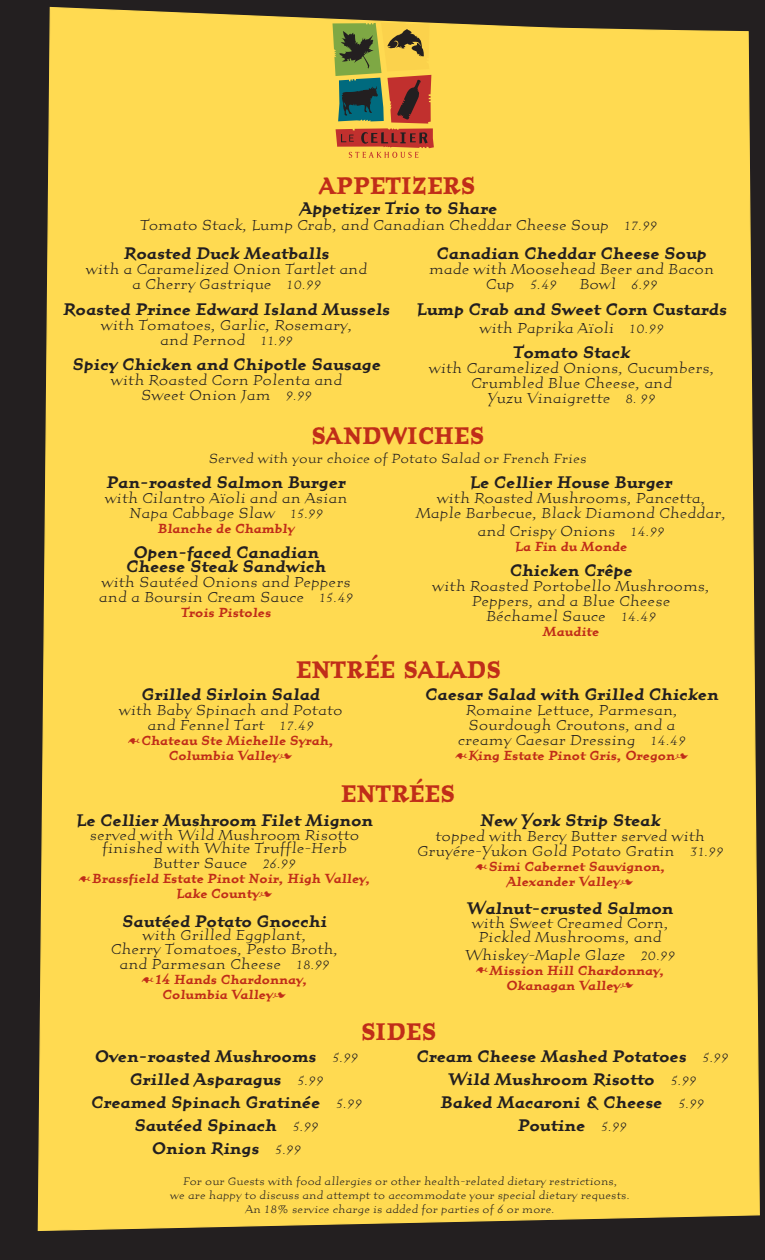
<style>
.page{position:relative;width:765px;height:1260px;background:#231f20}
.page>*{position:absolute;margin:0;border:0;box-sizing:border-box;transform-origin:0 0}
.Head_Lunch{font:700 23.75px "Journal";color:#c02d19}
.Subhead_Lunch{font:700 17.5px/14.4px "Quartet";color:#231f20;text-align:center}
.Sides_and_Sauces{font:700 17.5px "Quartet";color:#231f20}
.Body_Lunch{font:700 17.5px "Quartet";color:#231f20}
.Body_Lunch-2{font:15px/15px "Quartet";color:#231f20;text-align:center}
.Wine_pairing{font:700 13.75px/15px "Quartet";color:#c02d19;text-align:center}
.Body_Lunch-3{font:13.75px "Quartet";color:#231f20}
.Body_Lunch-4{font:12.5px "Quartet";color:#231f20}
.t1{font:11.25px/13.8px "Quartet";color:#231f20;text-align:center}
.s1{font-size:12.5px}
.s2{font-size:15px}
.s3{font-family:"Deanna Flowers";font-weight:400;font-size:17.5px}
.s4{font-weight:400;font-size:12.5px}
</style>
<div class="page">
<div style="left:37px;top:6px;width:723px;height:1225px;background:#ffda51"></div>
<svg style="left:332px;top:22px;width:102px;height:135px;background:#a68543"></svg>
<p class="Head_Lunch" style="left:319px;top:170px;width:158px">APPETIZERS</p>
<p class="Subhead_Lunch" style="left:300px;top:201px;width:199px">Appetizer Trio to Share</p>
<p class="Body_Lunch-2" style="left:140px;top:218px;width:519px">Tomato Stack, Lump Crab, and Canadian Cheddar Cheese Soup <span class="s1">17.99</span></p>
<p class="Body_Lunch" style="left:436px;top:243px;width:272px">Canadian Cheddar Cheese Soup</p>
<p class="Body_Lunch-2" style="left:429px;top:262px;width:287px">made with Moosehead Beer and Bacon</p>
<p class="Body_Lunch-4" style="left:485px;top:278px;width:73px"><span class="s2">Cup</span> 5.49</p>
<p class="Body_Lunch-2" style="left:579px;top:277px;width:80px">Bowl <span class="s1">6.99</span></p>
<p class="Subhead_Lunch" style="left:416px;top:302px;width:312px">Lump Crab and Sweet Corn Custards</p>
<p class="Body_Lunch-2" style="left:479px;top:320px;width:186px">with Paprika Aïoli <span class="s1">10.99</span></p>
<p class="Subhead_Lunch" style="left:513px;top:345px;width:118px">Tomato Stack</p>
<p class="Body_Lunch-2" style="left:429px;top:360px;width:287px">with Caramelized Onions, Cucumbers,<br>Crumbled Blue Cheese, and<br>Yuzu Vinaigrette <span class="s1">8. 99</span></p>
<p class="Head_Lunch" style="left:311px;top:420px;width:174px">SANDWICHES</p>
<p class="Body_Lunch-3" style="left:208px;top:450px;width:380px">Served with your choice of Potato Salad or French Fries</p>
<p class="Subhead_Lunch" style="left:106px;top:475px;width:241px">Pan-roasted Salmon Burger</p>
<p class="Body_Lunch-2" style="left:104px;top:490px;width:244px">with Cilantro Aïoli and an Asian<br>Napa Cabbage Slaw <span class="s1">15.99</span></p>
<p class="Wine_pairing" style="left:157px;top:521px;width:138px">Blanche de Chambly</p>
<p class="Subhead_Lunch" style="left:126px;top:545px;width:202px">Open-faced Canadian<br>Cheese Steak Sandwich</p>
<p class="Body_Lunch-2" style="left:99px;top:575px;width:256px;text-align:left">with Sautéed Onions and Peppers and a Boursin Cream Sauce <span class="s1">15.49</span></p>
<p class="Wine_pairing" style="left:181px;top:605px;width:92px">Trois Pistoles</p>
<p class="Subhead_Lunch" style="left:124px;top:247px;width:207px">Roasted Duck Meatballs</p>
<p class="Body_Lunch-2" style="left:86px;top:262px;width:283px">with a Caramelized Onion Tartlet and a Cherry Gastrique <span class="s1">10.99</span></p>
<p class="Subhead_Lunch" style="left:63px;top:302px;width:329px">Roasted Prince Edward Island Mussels</p>
<p class="Body_Lunch-2" style="left:101px;top:317px;width:253px">with Tomatoes, Garlic, Rosemary, and Pernod <span class="s1">11.99</span></p>
<p class="Subhead_Lunch" style="left:72px;top:357px;width:310px">Spicy Chicken and Chipotle Sausage</p>
<p class="Body_Lunch-2" style="left:111px;top:372px;width:233px">with Roasted Corn Polenta and<br>Sweet Onion Jam <span class="s1">9.99</span></p>
<p class="Subhead_Lunch" style="left:469px;top:475px;width:205px">Le Cellier House Burger</p>
<p class="Body_Lunch-2" style="left:416px;top:490px;width:312px">with Roasted Mushrooms, Pancetta,<br>Maple Barbecue, Black Diamond Cheddar,</p>
<p class="Body_Lunch-2" style="left:477px;top:523px;width:189px">and Crispy Onions <span class="s1">14.99</span></p>
<p class="Wine_pairing" style="left:515px;top:539px;width:114px">La Fin du Monde</p>
<p class="Subhead_Lunch" style="left:509px;top:563px;width:124px">Chicken Crêpe</p>
<p class="Body_Lunch-2" style="left:432px;top:578px;width:279px">with Roasted Portobello Mushrooms,<br>Peppers, and a Blue Cheese<br>Béchamel Sauce <span class="s1">14.49</span></p>
<p class="Wine_pairing" style="left:543px;top:624px;width:58px">Maudite</p>
<p class="Head_Lunch" style="left:296px;top:654px;width:206px">ENTRÉE SALADS</p>
<p class="Subhead_Lunch" style="left:141px;top:688px;width:180px">Grilled Sirloin Salad</p>
<p class="Body_Lunch-2" style="left:119px;top:703px;width:225px">with Baby Spinach and Potato and Fennel Tart <span class="s1">17.49</span></p>
<p class="Wine_pairing" style="left:127px;top:734px;width:207px"><span class="s3">e</span>Chateau Ste Michelle Syrah,<br>Columbia Valley<span class="s3">h</span></p>
<p class="Subhead_Lunch" style="left:425px;top:688px;width:295px">Caesar Salad with Grilled Chicken</p>
<p class="Body_Lunch-2" style="left:458px;top:703px;width:230px">Romaine Lettuce, Parmesan,<br>Sourdough Croutons, and a creamy Caesar Dressing <span class="s1">14.49</span></p>
<p class="Wine_pairing" style="left:455px;top:749px;width:235px"><span class="s3">e</span>King Estate Pinot Gris, Oregon<span class="s3">h</span></p>
<p class="Head_Lunch" style="left:341px;top:777px;width:115px">ENTRÉES</p>
<p class="Subhead_Lunch" style="left:76px;top:813px;width:299px">Le Cellier Mushroom Filet Mignon</p>
<p class="Body_Lunch-2" style="left:89px;top:827px;width:271px;line-height:14.4px">served with Wild Mushroom Risotto finished with White Truffle-Herb<br>Butter Sauce <span class="s1">26.99</span></p>
<p class="Wine_pairing" style="left:78px;top:871px;width:294px"><span class="s3">e</span>Brassfield Estate Pinot Noir, High Valley,<br>Lake County<span class="s3">h</span></p>
<p class="Subhead_Lunch" style="left:122px;top:914px;width:206px">Sautéed Potato Gnocchi</p>
<p class="Body_Lunch-2" style="left:110px;top:928px;width:229px;line-height:14.4px">with Grilled Eggplant,<br>Cherry Tomatoes, Pesto Broth, and Parmesan Cheese <span class="s1">18.99</span></p>
<p class="Wine_pairing" style="left:141px;top:972px;width:168px"><span class="s3">e</span>14 Hands Chardonnay,<br>Columbia Valley<span class="s3">h</span></p>
<p class="Subhead_Lunch" style="left:480px;top:813px;width:182px">New York Strip Steak</p>
<p class="Body_Lunch-2" style="left:417px;top:828px;width:308px">topped with Bercy Butter served with<br>Gruyére-Yukon Gold Potato Gratin <span class="s1">31.99</span></p>
<p class="Wine_pairing" style="left:475px;top:859px;width:192px"><span class="s3">e</span>Simi Cabernet Sauvignon,<br>Alexander Valley<span class="s3">h</span></p>
<p class="Subhead_Lunch" style="left:467px;top:901px;width:208px">Walnut-crusted Salmon</p>
<p class="Body_Lunch-2" style="left:471px;top:916px;width:199px;line-height:13.8px">with Sweet Creamed Corn,<br>Pickled Mushrooms, and</p>
<p class="Body_Lunch-2" style="left:465px;top:947px;width:211px">Whiskey-Maple Glaze <span class="s1">20.99</span></p>
<p class="Wine_pairing" style="left:476px;top:963px;width:190px"><span class="s3">e</span>Mission Hill Chardonnay,<br>Okanagan Valley<span class="s3">h</span></p>
<p class="Head_Lunch" style="left:361px;top:1016px;width:77px">SIDES</p>
<p class="Sides_and_Sauces" style="left:94px;top:1045px;width:265px">Oven-roasted Mushrooms <span class="s4">5.99</span></p>
<p class="Sides_and_Sauces" style="left:129px;top:1068px;width:195px">Grilled Asparagus <span class="s4">5.99</span></p>
<p class="Sides_and_Sauces" style="left:91px;top:1091px;width:273px">Creamed Spinach Gratinée <span class="s4">5.99</span></p>
<p class="Sides_and_Sauces" style="left:134px;top:1114px;width:186px">Sautéed Spinach <span class="s4">5.99</span></p>
<p class="Sides_and_Sauces" style="left:152px;top:1137px;width:151px">Onion Rings <span class="s4">5.99</span></p>
<p class="Sides_and_Sauces" style="left:416px;top:1045px;width:314px">Cream Cheese Mashed Potatoes <span class="s4">5.99</span></p>
<p class="Sides_and_Sauces" style="left:448px;top:1068px;width:250px">Wild Mushroom Risotto <span class="s4">5.99</span></p>
<p class="Sides_and_Sauces" style="left:440px;top:1091px;width:265px">Baked Macaroni &amp; Cheese <span class="s4">5.99</span></p>
<p class="Sides_and_Sauces" style="left:517px;top:1114px;width:111px">Poutine <span class="s4">5.99</span></p>
<p class="t1" style="left:170px;top:1174px;width:462px">For our Guests with food allergies or other health-related dietary restrictions,<br>we are happy to discuss and attempt to accommodate your special dietary requests.</p>
<p class="t1" style="left:245px;top:1202px;width:311px">An 18% service charge is added for parties of 6 or more.</p>
</div>
